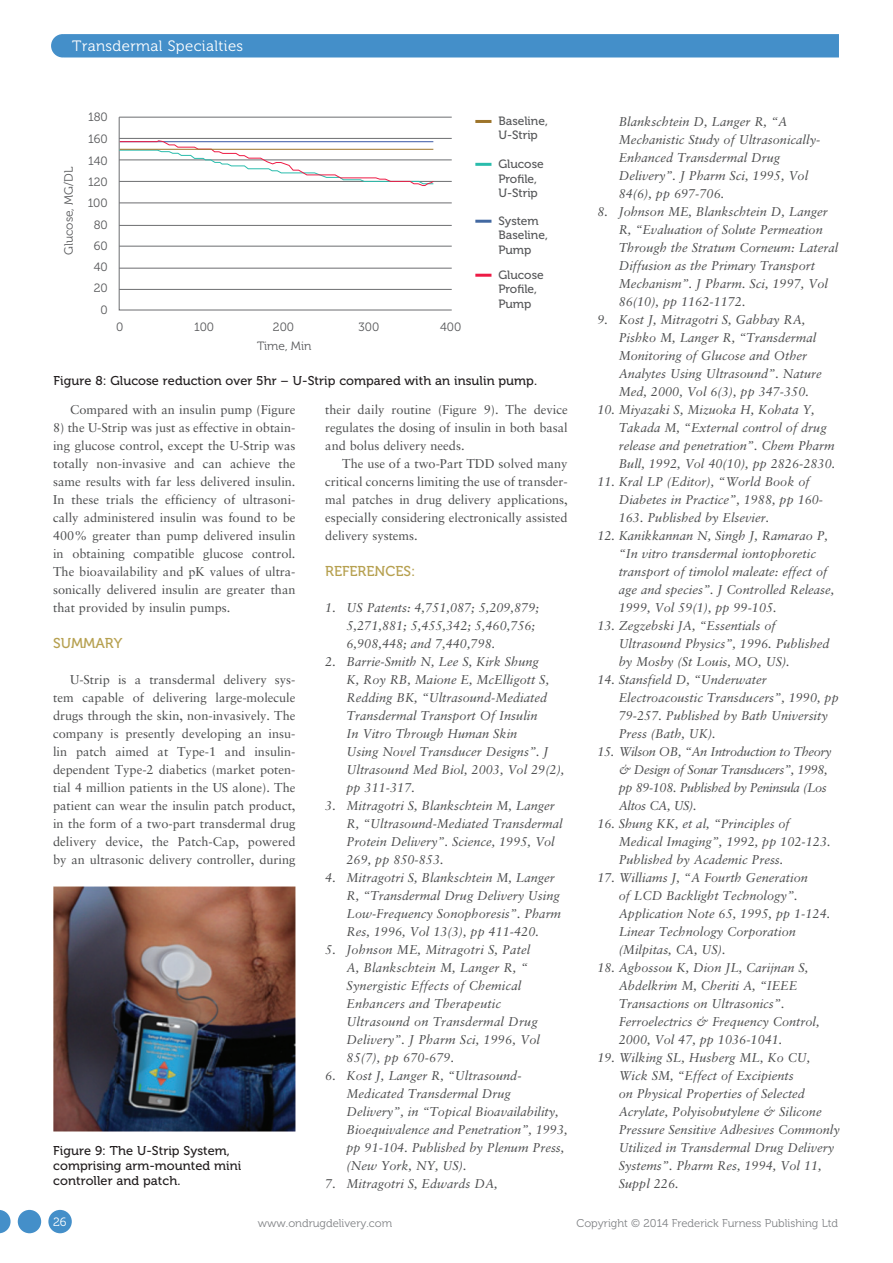
<style>
.page{position:relative;width:893px;height:1263px;background:#fff}
.page>*{position:absolute;margin:0;border:0;box-sizing:border-box;transform-origin:0 0}
.t1{font:15px "Museo 300";letter-spacing:.025em;color:#fff}
.t2{font:14.25px "Museo 500";color:#b6a04f}
.t3{font:italic 12.75px/18px "Sabon LT Std";color:#4b4c4d}
.t4{font:12.75px/18px "Sabon LT Std";color:#4b4c4d;text-align:justify}
.t5{font:12.75px/15.3px "Museo 500";letter-spacing:.005em;color:#231f20}
.t6{font:italic 12.75px/18px "Sabon LT Std";letter-spacing:-.03em;color:#4b4c4d}
.t7{font:12px/14.4px "Museo 500";color:#57585a}
.t8{font:12px/21.6px "Museo 300";color:#57585a;text-align:center}
.t9{font:12px "Museo 300";color:#fff}
.t10{font:11.25px "Museo 300";color:#808285}
</style>
<div class="page">
<div style="left:48px;top:1210px;width:24px;height:23px;background:#448fc9;border-radius:50%"></div>
<div style="left:18px;top:1210px;width:23px;height:23px;background:#448fc9;border-radius:50%"></div>
<svg style="left:0;top:1210px;width:11px;height:23px"></svg>
<div style="left:51px;top:34px;width:788px;height:23px;background:#448fc9"></div>
<img style="left:53px;top:887px;width:242px;height:244px">
<svg style="left:118px;top:116px;width:334px;height:195px"></svg>
<hr style="left:119px;top:160px;width:333px;height:1px;background:#6c6d70">
<hr style="left:119px;top:138px;width:333px;height:1px;background:#6c6d70">
<hr style="left:119px;top:117px;width:333px;height:1px;background:#6c6d70">
<svg style="left:118px;top:140px;width:316px;height:46px"></svg>
<hr style="left:120px;top:149px;width:313px;height:1px;background:#9d742a">
<hr style="left:475px;top:120px;width:16px;height:3px;background:#9d742a">
<hr style="left:475px;top:163px;width:16px;height:3px;background:#2abcac">
<hr style="left:475px;top:220px;width:16px;height:3px;background:#4268a1">
<hr style="left:475px;top:274px;width:16px;height:3px;background:#ed1b45">
<p class="t1" style="left:72px;top:40px;width:172px">Transdermal Specialties</p>
<p class="t8" style="left:59px;top:255px;width:90px;rotate:-90deg">Glucose, MG/DL</p>
<p class="t8" style="left:88px;top:107px;width:21px;line-height:22.5px;text-align:left">180<br>160</p>
<p class="t8" style="left:88px;top:151px;width:21px">140<br>120<br>100<br>80</p>
<p class="t8" style="left:94px;top:236px;width:15px">60<br>40<br>20<br>0</p>
<p class="t8" style="left:116px;top:317px;width:9px">0</p>
<p class="t8" style="left:194px;top:317px;width:21px">100</p>
<p class="t8" style="left:257px;top:318px;width:56px;line-height:19.5px">200<br>Time, Min</p>
<p class="t8" style="left:358px;top:317px;width:22px">300</p>
<p class="t8" style="left:440px;top:317px;width:23px">400</p>
<p class="t7" style="left:498px;top:114px;width:51px">Baseline,<br>U-Strip</p>
<p class="t7" style="left:498px;top:158px;width:47px">Glucose<br>Profile,<br>U-Strip</p>
<p class="t7" style="left:498px;top:214px;width:51px">System<br>Baseline,<br>Pump</p>
<p class="t7" style="left:498px;top:268px;width:47px">Glucose<br>Profile,<br>Pump</p>
<p class="t5" style="left:54px;top:374px;width:485px">Figure 8: Glucose reduction over 5hr – U-Strip compared with an insulin pump.</p>
<p class="t4" style="left:70px;top:402px;width:227px">Compared with an insulin pump (Figure</p>
<p class="t4" style="left:53px;top:420px;width:244px">8) the U-Strip was just as effective in obtain&shy;ing glucose control, except the U-Strip was totally non-invasive and can achieve the same results with far less delivered insulin.<br>In these trials the efficiency of ultrasoni&shy;cally administered insulin was found to be 400% greater than pump delivered insulin in obtaining compatible glucose control.<br>The bioavailability and pK values of ultra&shy;sonically delivered insulin are greater than that provided by insulin pumps.</p>
<p class="t2" style="left:53px;top:638px;width:71px">SUMMARY</p>
<p class="t4" style="left:53px;top:672px;width:244px;text-indent:17px">U-Strip is a transdermal delivery sys&shy;tem capable of delivering large-molecule drugs through the skin, non-invasively. The company is presently developing an insu&shy;lin patch aimed at Type-1 and insulin&shy;dependent Type-2 diabetics (market poten&shy;tial 4 million patients in the US alone). The patient can wear the insulin patch product, in the form of a two-part transdermal drug delivery device, the Patch-Cap, powered by an ultrasonic delivery controller, during</p>
<p class="t5" style="left:53px;top:1144px;width:189px">Figure 9: The U-Strip System, comprising arm-mounted mini controller and patch.</p>
<p class="t4" style="left:325px;top:402px;width:244px">their daily routine (Figure 9). The device regulates the dosing of insulin in both basal and bolus delivery needs.</p>
<p class="t4" style="left:325px;top:456px;width:244px;text-indent:17px">The use of a two-Part TDD solved many critical concerns limiting the use of transder&shy;mal patches in drug delivery applications, especially considering electronically assisted delivery systems.</p>
<p class="t2" style="left:325px;top:566px;width:91px">REFERENCES:</p>
<p class="t3" style="left:346px;top:600px;width:194px;text-indent:-21px">1. US Patents: 4,751,087; 5,209,879;<br>5,271,881; 5,455,342; 5,460,756;<br>6,908,448; and 7,440,798.</p>
<p class="t3" style="left:346px;top:654px;width:219px;text-indent:-21px">2. Barrie-Smith N, Lee S, Kirk Shung<br>K, Roy RB, Maione E, McElligott S,<br>Redding BK, “Ultrasound-Mediated<br>Transdermal Transport Of Insulin<br>In Vitro Through Human Skin<br>Using Novel Transducer Designs”. J<br>Ultrasound Med Biol, 2003, Vol 29(2), pp 311-317.</p>
<p class="t3" style="left:346px;top:798px;width:218px;text-indent:-21px">3. Mitragotri S, Blankschtein M, Langer R, “Ultrasound-Mediated Transdermal Protein Delivery”. Science, 1995, Vol 269, pp 850-853.</p>
<p class="t3" style="left:346px;top:870px;width:216px;text-indent:-21px">4. Mitragotri S, Blankschtein M, Langer R, “Transdermal Drug Delivery Using Low-Frequency Sonophoresis”. Pharm Res, 1996, Vol 13(3), pp 411-420.</p>
<p class="t3" style="left:346px;top:942px;width:195px;text-indent:-21px">5. Johnson ME, Mitragotri S, Patel<br>A, Blankschtein M, Langer R, “<br>Synergistic Effects of Chemical<br>Enhancers and Therapeutic<br>Ultrasound on Transdermal Drug<br>Delivery”. J Pharm Sci, 1996, Vol<br>85(7), pp 670-679.</p>
<p class="t3" style="left:346px;top:1068px;width:223px;text-indent:-21px">6. Kost J, Langer R, “Ultrasound-Medicated Transdermal Drug Delivery”, in “Topical Bioavailability, Bioequivalence and Penetration”, 1993, pp 91-104. Published by Plenum Press, (New York, NY, US).</p>
<p class="t3" style="left:325px;top:1176px;width:174px">7. Mitragotri S, Edwards DA,</p>
<p class="t3" style="left:619px;top:114px;width:203px">Blankschtein D, Langer R, “A<br>Mechanistic Study of Ultrasonically-<br>Enhanced Transdermal Drug<br>Delivery”. J Pharm Sci, 1995, Vol<br>84(6), pp 697-706.</p>
<p class="t3" style="left:619px;top:204px;width:221px;text-indent:-21px">8. Johnson ME, Blankschtein D, Langer R, “Evaluation of Solute Permeation Through the Stratum Corneum: Lateral Diffusion as the Primary Transport Mechanism”. J Pharm. Sci, 1997, Vol 86(10), pp 1162-1172.</p>
<p class="t3" style="left:619px;top:312px;width:204px;text-indent:-21px">9. Kost J, Mitragotri S, Gabbay RA, Pishko M, Langer R, “Transdermal Monitoring of Glucose and Other Analytes Using Ultrasound”. Nature Med, 2000, Vol 6(3), pp 347-350.</p>
<p class="t3" style="left:619px;top:402px;width:218px;text-indent:-21px">10. Miyazaki S, Mizuoka H, Kohata Y, Takada M, “External control of drug release and penetration”. Chem Pharm Bull, 1992, Vol 40(10), pp 2826-2830.</p>
<p class="t3" style="left:619px;top:474px;width:206px;text-indent:-21px">11. Kral LP (Editor), “World Book of<br>Diabetes in Practice”, 1988, pp 160-<br>163. Published by Elsevier.</p>
<p class="t3" style="left:619px;top:528px;width:217px;text-indent:-21px">12. Kanikkannan N, Singh J, Ramarao P, “In vitro transdermal iontophoretic transport of timolol maleate: effect of age and species”. J Controlled Release, 1999, Vol 59(1), pp 99-105.</p>
<p class="t3" style="left:619px;top:618px;width:212px;text-indent:-21px">13. Zegzebski JA, “Essentials of<br>Ultrasound Physics”, 1996. Published by Mosby (St Louis, MO, US).</p>
<p class="t3" style="left:619px;top:672px;width:221px;text-indent:-21px">14. Stansfield D, “Underwater<br>Electroacoustic Transducers”, 1990, pp<br>79-257. Published by Bath University<br>Press (Bath, UK).</p>
<p class="t6" style="left:619px;top:744px;width:214px;text-indent:-21px">15. Wilson OB, “An Introduction to Theory &amp; Design of Sonar Transducers”, 1998, pp 89-108. Published by Peninsula (Los Altos CA, US).</p>
<p class="t3" style="left:619px;top:816px;width:213px;text-indent:-21px">16. Shung KK, et al, “Principles of<br>Medical Imaging”, 1992, pp 102-123.<br>Published by Academic Press.</p>
<p class="t3" style="left:619px;top:870px;width:213px;text-indent:-21px">17. Williams J, “A Fourth Generation<br>of LCD Backlight Technology”.<br>Application Note 65, 1995, pp 1-124.<br>Linear Technology Corporation (Milpitas, CA, US).</p>
<p class="t3" style="left:619px;top:960px;width:202px;text-indent:-21px">18. Agbossou K, Dion JL, Carijnan S,<br>Abdelkrim M, Cheriti A, “IEEE<br>Transactions on Ultrasonics”.<br>Ferroelectrics &amp; Frequency Control,<br>2000, Vol 47, pp 1036-1041.</p>
<p class="t3" style="left:619px;top:1050px;width:223px;text-indent:-21px">19. Wilking SL, Husberg ML, Ko CU,<br>Wick SM, “Effect of Excipients<br>on Physical Properties of Selected<br>Acrylate, Polyisobutylene &amp; Silicone<br>Pressure Sensitive Adhesives Commonly<br>Utilized in Transdermal Drug Delivery<br>Systems”. Pharm Res, 1994, Vol 11,<br>Suppl 226.</p>
<p class="t9" style="left:53px;top:1217px;width:15px">26</p>
<p class="t10" style="left:258px;top:1219px;width:136px">www.ondrugdelivery.com</p>
<p class="t10" style="left:576px;top:1219px;width:263px">Copyright © 2014 Frederick Furness Publishing Ltd</p>
</div>
